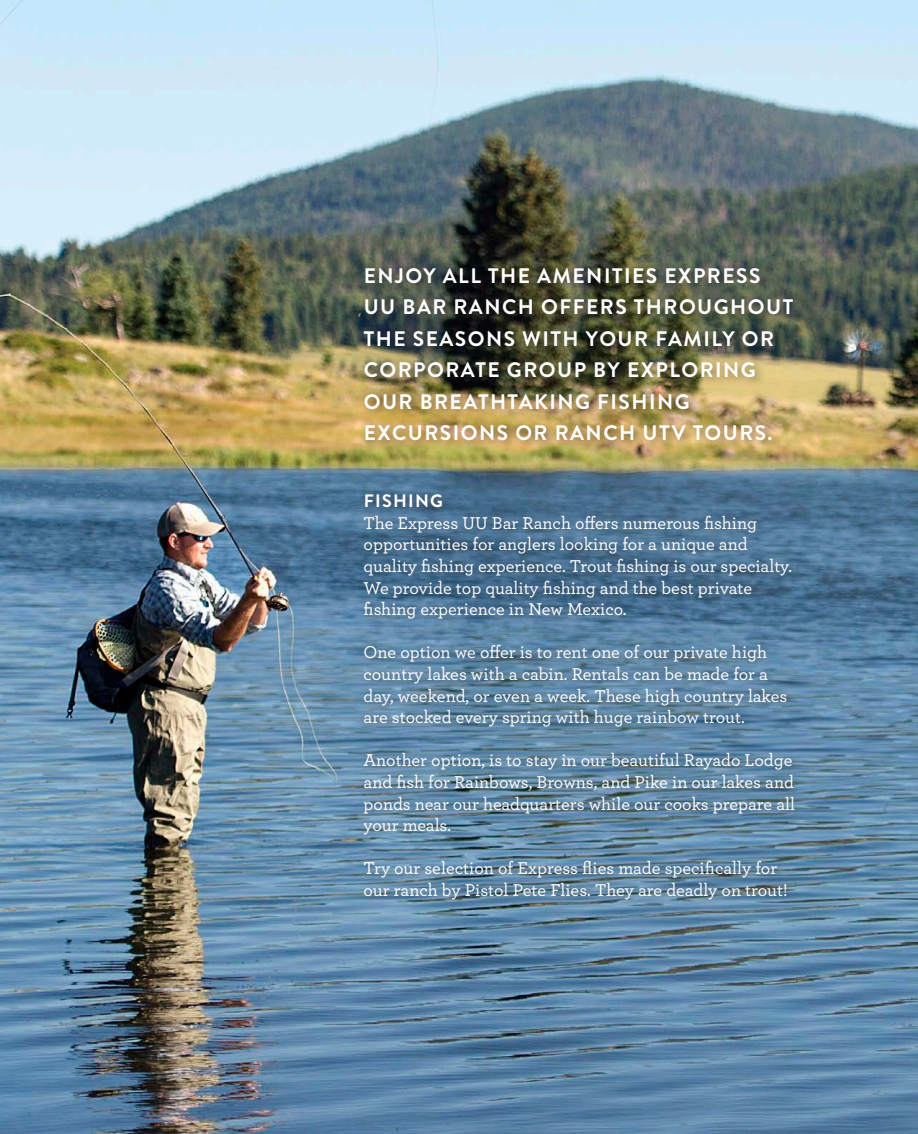
<style>
.page{position:relative;width:918px;height:1134px;background:#fff}
.page>*{position:absolute;margin:0;border:0;box-sizing:border-box;transform-origin:0 0}
.t1{font:700 21px/31.5px "Brandon Grotesque";letter-spacing:.07em;color:#fff}
.t2{font:500 18px/21.6px "Archer";color:#fff}
.t3{font:700 18px "Brandon Grotesque";letter-spacing:.07em;color:#fff}
</style>
<div class="page">
<img style="left:0;top:0;width:918px;height:1134px">
<div style="left:357px;top:487px;width:446px;height:421px;background:#231f20;opacity:.5"></div>
<div style="left:359px;top:263px;width:445px;height:189px;background:#231f20;opacity:.5"></div>
<p class="t1" style="left:364px;top:260px;width:431px">ENJOY ALL THE AMENITIES EXPRESS<br>UU BAR RANCH OFFERS THROUGHOUT<br>THE SEASONS WITH YOUR FAMILY OR<br>CORPORATE GROUP BY EXPLORING<br>OUR BREATHTAKING FISHING<br>EXCURSIONS OR RANCH UTV TOURS.</p>
<p class="t3" style="left:364px;top:489px;width:81px">FISHING</p>
<p class="t2" style="left:364px;top:511px;width:430px">The Express UU Bar Ranch offers numerous fishing opportunities for anglers looking for a unique and quality fishing experience. Trout fishing is our specialty.<br>We provide top quality fishing and the best private fishing experience in New Mexico.</p>
<p class="t2" style="left:364px;top:641px;width:425px">One option we offer is to rent one of our private high country lakes with a cabin. Rentals can be made for a day, weekend, or even a week. These high country lakes are stocked every spring with huge rainbow trout.</p>
<p class="t2" style="left:364px;top:749px;width:433px">Another option, is to stay in our beautiful Rayado Lodge and fish for Rainbows, Browns, and Pike in our lakes and ponds near our headquarters while our cooks prepare all your meals.</p>
<p class="t2" style="left:364px;top:857px;width:426px">Try our selection of Express flies made specifically for our ranch by Pistol Pete Flies. They are deadly on trout!</p>
</div>
